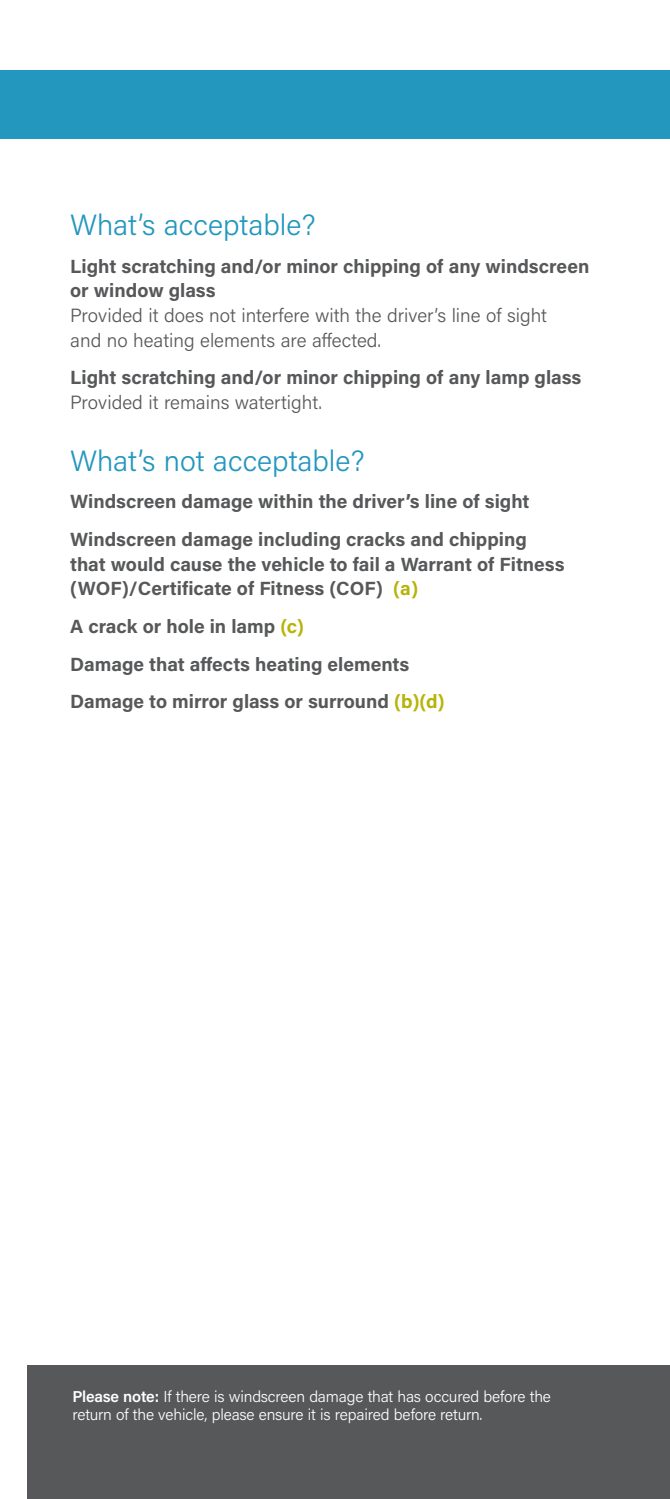
<style>
.page{position:relative;width:670px;height:1499px;background:#fff}
.page>*{position:absolute;margin:0;border:0;box-sizing:border-box;transform-origin:0 0}
.t1{font:300 29.25px "Acumin Pro";color:#2397be}
.t2{font:700 19.12px/37.6px "Acumin Pro";color:#57585a}
.t3{font:300 19.12px/24.8px "Acumin Pro";color:#57585a}
.t4{font:300 15.75px/18px "Acumin Pro";letter-spacing:-.01em;color:#fff}
.s1{color:#b8b309}
.s2{font-weight:600}
</style>
<div class="page">
<div style="left:0;top:70px;width:670px;height:69px;background:#2397be"></div>
<div style="left:28px;top:1365px;width:642px;height:134px;background:#57585a"></div>
<h1 class="t1" style="left:70px;top:205px;width:247px">What’s acceptable?</h1>
<p class="t2" style="left:70px;top:253px;width:520px;line-height:24.8px">Light scratching and/or minor chipping of any windscreen or window glass</p>
<p class="t3" style="left:70px;top:302px;width:478px">Provided it does not interfere with the driver’s line of sight and no heating elements are affected.</p>
<p class="t2" style="left:70px;top:358px;width:513px">Light scratching and/or minor chipping of any lamp glass</p>
<p class="t3" style="left:70px;top:389px;width:253px">Provided it remains watertight.</p>
<h1 class="t1" style="left:70px;top:441px;width:296px">What’s not acceptable?</h1>
<p class="t2" style="left:70px;top:482px;width:461px">Windscreen damage within the driver’s line of sight<br>Windscreen damage including cracks and chipping</p>
<p class="t2" style="left:70px;top:551px;width:496px;line-height:24.8px">that would cause the vehicle to fail a Warrant of Fitness (WOF)/Certificate of Fitness (COF) <span class="s1">(a)</span></p>
<p class="t2" style="left:70px;top:607px;width:376px">A crack or hole in lamp <span class="s1">(c)<br></span>Damage that affects heating elements<br>Damage to mirror glass or surround <span class="s1">(b)(d)</span></p>
<p class="t4" style="left:72px;top:1387px;width:480px"><span class="s2">Please note:</span> If there is windscreen damage that has occured before the return of the vehicle, please ensure it is repaired before return.</p>
</div>
